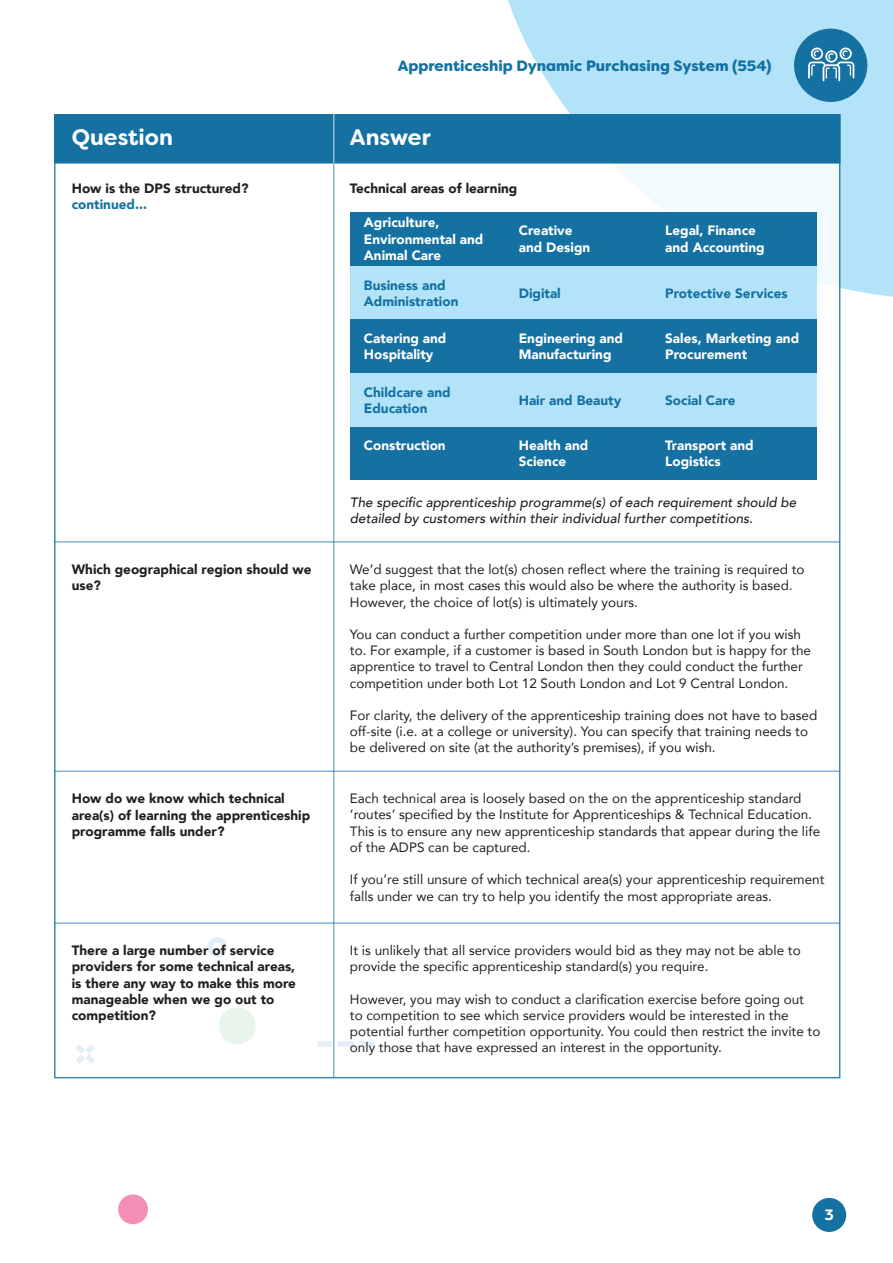
<style>
.page{position:relative;width:893px;height:1263px;background:#fff}
.page>*{position:absolute;margin:0;border:0;box-sizing:border-box;transform-origin:0 0}
.t1{font:700 22.5px "Filson Soft";color:#fff}
.t2{font:900 15px "Filson Soft";color:#1571a1}
.t3{font:700 15px "Filson Soft";color:#fff}
.t4{font:13.5px/16.2px "Avenir";color:#231f20}
.t5{font:900 13.5px/16.2px "Avenir";color:#231f20}
.t6{font:900 13.5px/16.2px "Avenir";color:#fff}
.t7{font:italic 500 13.5px/16.2px "Avenir";color:#231f20}
.t8{font:900 13.5px/16.2px "Avenir";color:#1571a1}
</style>
<div class="page">
<svg style="left:508px;top:0;width:385px;height:299px;background:#b7e4f9"></svg>
<div style="left:794px;top:29px;width:73px;height:73px;background:#1571a1;border-radius:50%"></div>
<svg style="left:808px;top:48px;width:46px;height:33px"></svg>
<div style="left:812px;top:1198px;width:34px;height:34px;background:#1571a1;border-radius:50%"></div>
<div style="left:118px;top:1194px;width:30px;height:30px;background:#f38eb7;border-radius:50%"></div>
<div style="left:54px;top:114px;width:786px;height:964px;background:#fff;border:2px solid #1571a1"></div>
<div style="left:54px;top:114px;width:786px;height:50px;background:#1571a1;border:2px solid #1571a1"></div>
<hr style="left:333px;top:145px;width:1px;height:932px;background:#1571a1">
<hr style="left:333px;top:114px;width:1px;height:50px;background:#fff">
<hr style="left:55px;top:541px;width:785px;height:2px;background:#1571a1">
<hr style="left:55px;top:770px;width:785px;height:2px;background:#1571a1">
<hr style="left:55px;top:922px;width:785px;height:2px;background:#1571a1">
<div style="left:351px;top:212px;width:466px;height:54px;background:#1571a1"></div>
<div style="left:351px;top:266px;width:466px;height:54px;background:#b3e3f9"></div>
<div style="left:351px;top:320px;width:466px;height:53px;background:#1571a1"></div>
<div style="left:351px;top:426px;width:466px;height:54px;background:#1571a1"></div>
<div style="left:351px;top:373px;width:466px;height:54px;background:#b3e3f9"></div>
<p class="t2" style="left:398px;top:56px;width:376px">Apprenticeship Dynamic Purchasing System (554)</p>
<h1 class="t1" style="left:72px;top:123px;width:103px">Question</h1>
<h1 class="t1" style="left:350px;top:123px;width:82px">Answer</h1>
<p class="t5" style="left:72px;top:179px;width:178px">How is the DPS structured?</p>
<p class="t8" style="left:72px;top:196px;width:77px">continued...</p>
<p class="t5" style="left:350px;top:179px;width:169px">Technical areas of learning</p>
<p class="t6" style="left:364px;top:214px;width:121px">Agriculture,<br>Environmental and<br>Animal Care</p>
<p class="t6" style="left:519px;top:222px;width:73px">Creative and Design</p>
<p class="t6" style="left:665px;top:222px;width:101px">Legal, Finance and Accounting</p>
<p class="t8" style="left:364px;top:277px;width:96px">Business and<br>Administration</p>
<p class="t8" style="left:519px;top:285px;width:44px">Digital</p>
<p class="t8" style="left:665px;top:285px;width:124px">Protective Services</p>
<p class="t6" style="left:364px;top:330px;width:84px">Catering and<br>Hospitality</p>
<p class="t6" style="left:519px;top:330px;width:106px">Engineering and<br>Manufacturing</p>
<p class="t6" style="left:665px;top:330px;width:136px">Sales, Marketing and<br>Procurement</p>
<p class="t8" style="left:364px;top:383px;width:88px">Childcare and<br>Education</p>
<p class="t8" style="left:519px;top:392px;width:104px">Hair and Beauty</p>
<p class="t8" style="left:665px;top:392px;width:72px">Social Care</p>
<p class="t6" style="left:364px;top:436px;width:83px">Construction</p>
<p class="t6" style="left:519px;top:436px;width:71px">Health and<br>Science</p>
<p class="t6" style="left:665px;top:436px;width:90px">Transport and<br>Logistics</p>
<p class="t5" style="left:72px;top:561px;width:241px">Which geographical region should we use?</p>
<p class="t5" style="left:72px;top:790px;width:240px">How do we know which technical area(s) of learning the apprenticeship programme falls under?</p>
<p class="t5" style="left:72px;top:942px;width:226px">There a large number of service providers for some technical areas, is there any way to make this more manageable when we go out to competition?</p>
<p class="t7" style="left:350px;top:494px;width:448px">The specific apprenticeship programme(s) of each requirement should be detailed by customers within their individual further competitions.</p>
<p class="t4" style="left:350px;top:561px;width:456px">We’d suggest that the lot(s) chosen reflect where the training is required to take place, in most cases this would also be where the authority is based.<br>However, the choice of lot(s) is ultimately yours.</p>
<p class="t4" style="left:350px;top:626px;width:463px">You can conduct a further competition under more than one lot if you wish to. For example, if a customer is based in South London but is happy for the apprentice to travel to Central London then they could conduct the further competition under both Lot 12 South London and Lot 9 Central London.</p>
<p class="t4" style="left:350px;top:707px;width:469px">For clarity, the delivery of the apprenticeship training does not have to based off-site (i.e. at a college or university). You can specify that training needs to be delivered on site (at the authority’s premises), if you wish.</p>
<p class="t4" style="left:350px;top:790px;width:472px">Each technical area is loosely based on the on the apprenticeship standard ‘routes’ specified by the Institute for Apprenticeships &amp; Technical Education.<br>This is to ensure any new apprenticeship standards that appear during the life of the ADPS can be captured.</p>
<p class="t4" style="left:350px;top:871px;width:476px">If you’re still unsure of which technical area(s) your apprenticeship requirement falls under we can try to help you identify the most appropriate areas.</p>
<p class="t4" style="left:350px;top:942px;width:452px">It is unlikely that all service providers would bid as they may not be able to provide the specific apprenticeship standard(s) you require.</p>
<p class="t4" style="left:350px;top:991px;width:472px">However, you may wish to conduct a clarification exercise before going out<br>to competition to see which service providers would be interested in the potential further competition opportunity. You could then restrict the invite to only those that have expressed an interest in the opportunity.</p>
<p class="t3" style="left:824px;top:1205px;width:11px">3</p>
</div>
